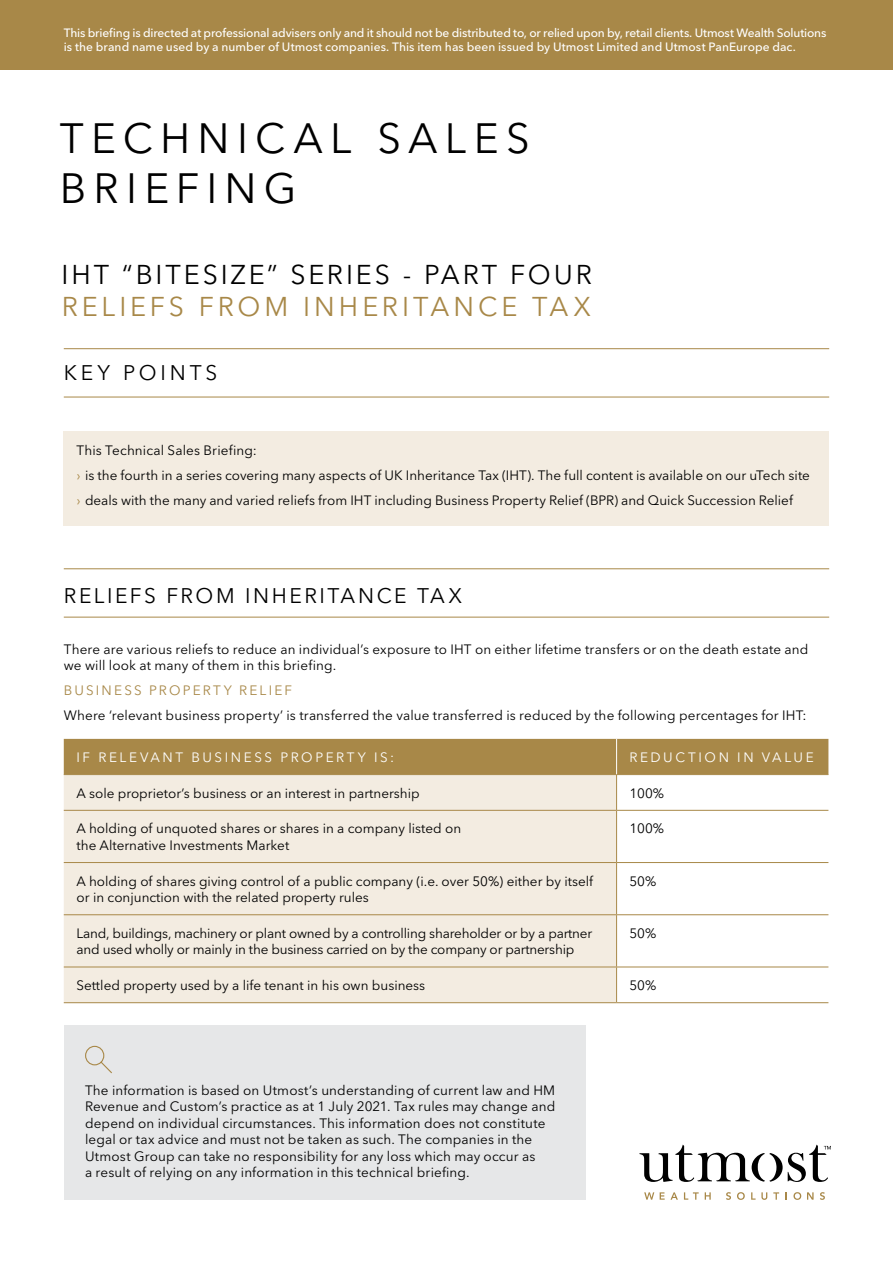
<style>
.page{position:relative;width:893px;height:1263px;background:#fff}
.page>*{position:absolute;margin:0;border:0;box-sizing:border-box;transform-origin:0 0}
.t1{font:42px "Avenir Next LT Pro";letter-spacing:.175em;color:#000}
.t2{font:27px "Avenir Next LT Pro";letter-spacing:.105em;color:#000}
.t3{font:27px "Avenir Next LT Pro";letter-spacing:.145em;color:#a88848}
.t4{font:21px "Avenir Next LT Pro";letter-spacing:.125em;color:#000}
.t5{font:21px "Avenir Next LT Pro";letter-spacing:.18em;color:#000}
.t6{font:13.5px/16.5px "Avenir Next LT Pro";letter-spacing:.005em;color:#000}
.t7{font:13.5px/16.5px "Avenir Next LT Pro";letter-spacing:-.015em;color:#000}
.t8{font:13.5px "Avenir Next LT Pro";letter-spacing:.19em;color:#fff}
.t9{font:13.5px "Avenir Next LT Pro";letter-spacing:.16em;color:#a88848}
.t10{font:500 12px/14.4px "Avenir Next LT Pro";letter-spacing:-.005em;color:#fff}
.s1{color:#a88848}
</style>
<div class="page">
<svg style="left:639px;top:1144px;width:192px;height:38px"></svg>
<svg style="left:644px;top:1192px;width:10px;height:8px"></svg>
<svg style="left:660px;top:1192px;width:18px;height:8px"></svg>
<svg style="left:684px;top:1192px;width:15px;height:8px"></svg>
<svg style="left:705px;top:1192px;width:6px;height:8px"></svg>
<svg style="left:726px;top:1192px;width:5px;height:8px"></svg>
<svg style="left:737px;top:1192px;width:8px;height:8px"></svg>
<svg style="left:751px;top:1192px;width:16px;height:8px"></svg>
<svg style="left:773px;top:1192px;width:6px;height:8px"></svg>
<svg style="left:793px;top:1192px;width:8px;height:8px"></svg>
<svg style="left:807px;top:1192px;width:7px;height:8px"></svg>
<svg style="left:820px;top:1192px;width:5px;height:8px"></svg>
<div style="left:0;top:0;width:893px;height:69px;background:#a88848"></div>
<div style="left:64px;top:432px;width:765px;height:94px;background:#f3ece1"></div>
<hr style="left:64px;top:348px;width:765px;height:1px;background:#a88848">
<hr style="left:64px;top:397px;width:765px;height:1px;background:#a88848">
<div style="left:64px;top:1025px;width:521px;height:174px;background:#e6e7e8"></div>
<svg style="left:85px;top:1045px;width:27px;height:29px"></svg>
<hr style="left:64px;top:568px;width:765px;height:1px;background:#a88848">
<hr style="left:64px;top:617px;width:765px;height:1px;background:#a88848">
<div style="left:64px;top:739px;width:764px;height:35px;background:#a88848"></div>
<div style="left:64px;top:775px;width:552px;height:227px;background:#f3ece1"></div>
<svg style="left:617px;top:775px;width:211px;height:227px"></svg>
<hr style="left:64px;top:810px;width:553px;height:1px;background:#a88848">
<hr style="left:64px;top:862px;width:553px;height:1px;background:#a88848">
<hr style="left:64px;top:914px;width:553px;height:1px;background:#a88848">
<hr style="left:64px;top:966px;width:553px;height:1px;background:#a88848">
<hr style="left:64px;top:1002px;width:553px;height:1px;background:#a88848">
<hr style="left:64px;top:774px;width:553px;height:1px;background:#a88848">
<hr style="left:616px;top:739px;width:1px;height:35px;background:#fff">
<hr style="left:617px;top:774px;width:211px;height:1px;background:#a88848">
<hr style="left:616px;top:775px;width:1px;height:35px;background:#a88848">
<hr style="left:617px;top:810px;width:211px;height:1px;background:#a88848">
<hr style="left:616px;top:811px;width:1px;height:51px;background:#a88848">
<hr style="left:617px;top:862px;width:211px;height:1px;background:#a88848">
<hr style="left:616px;top:863px;width:1px;height:51px;background:#a88848">
<hr style="left:617px;top:914px;width:211px;height:1px;background:#a88848">
<hr style="left:616px;top:915px;width:1px;height:51px;background:#a88848">
<hr style="left:617px;top:966px;width:211px;height:1px;background:#a88848">
<hr style="left:616px;top:967px;width:1px;height:35px;background:#a88848">
<hr style="left:617px;top:1002px;width:211px;height:1px;background:#a88848">
<p class="t10" style="left:64px;top:25px;width:764px">This briefing is directed at professional advisers only and it should not be distributed to, or relied upon by, retail clients. Utmost Wealth Solutions is the brand name used by a number of Utmost companies. This item has been issued by Utmost Limited and Utmost PanEurope dac.</p>
<h1 class="t1" style="left:60px;top:113px;width:96px">Technic</h1>
<h1 class="t1" style="left:293px;top:113px;width:238px">al Sal es</h1>
<h1 class="t1" style="left:60px;top:164px;width:142px">Bri efin</h1>
<h1 class="t1" style="left:264px;top:164px;width:34px">g</h1>
<h2 class="t2" style="left:62px;top:259px;width:529px">IHT “Bitesize” Seri es - Part FOUR</h2>
<h2 class="t3" style="left:62px;top:291px;width:531px">RELIEFS FROM INHERITANCE TAX</h2>
<h3 class="t5" style="left:64px;top:360px;width:153px">KE Y POINTS</h3>
<p class="t6" style="left:77px;top:438px;width:735px;line-height:25px">This Technical Sales Briefing:<br><span class="s1">›</span> is the fourth in a series covering many aspects of UK Inheritance Tax (IHT). The full content is available on our uTech site <span class="s1">›</span> deals with the many and varied reliefs from IHT including Business Property Relief (BPR) and Quick Succession Relief</p>
<h3 class="t4" style="left:64px;top:583px;width:400px">RELIEFS FROM INHERITANCE TAX</h3>
<p class="t6" style="left:64px;top:641px;width:746px">There are various reliefs to reduce an individual’s exposure to IHT on either lifetime transfers or on the death estate and we will look at many of them in this briefing.</p>
<p class="t9" style="left:64px;top:682px;width:230px">Bu sin ess PROPER TY RE LIEF</p>
<p class="t6" style="left:64px;top:707px;width:744px">Where ‘relevant business property’ is transferred the value transferred is reduced by the following percentages for IHT:</p>
<p class="t8" style="left:77px;top:749px;width:97px">If rel evant</p>
<p class="t8" style="left:191px;top:749px;width:166px">bu sin ess p rop erty</p>
<p class="t8" style="left:374px;top:749px;width:21px">is:</p>
<p class="t8" style="left:629px;top:749px;width:46px">R eduction</p>
<p class="t8" style="left:737px;top:749px;width:8px">in</p>
<p class="t8" style="left:762px;top:749px;width:53px">valu e</p>
<p class="t6" style="left:77px;top:785px;width:345px">A sole proprietor’s business or an interest in partnership</p>
<p class="t6" style="left:629px;top:785px;width:36px">100%</p>
<p class="t6" style="left:77px;top:820px;width:386px">A holding of unquoted shares or shares in a company listed on the Alternative Investments Market</p>
<p class="t6" style="left:629px;top:820px;width:36px">100%</p>
<p class="t6" style="left:77px;top:872px;width:518px">A holding of shares giving control of a public company (i.e. over 50%) either by itself or in conjunction with the related property rules</p>
<p class="t6" style="left:629px;top:872px;width:28px">50%</p>
<p class="t7" style="left:77px;top:925px;width:517px">Land, buildings, machinery or plant owned by a controlling shareholder or by a partner and used wholly or mainly in the business carried on by the company or partnership</p>
<p class="t6" style="left:629px;top:925px;width:28px">50%</p>
<p class="t6" style="left:77px;top:977px;width:350px">Settled property used by a life tenant in his own business</p>
<p class="t6" style="left:629px;top:977px;width:28px">50%</p>
<p class="t6" style="left:85px;top:1082px;width:472px">The information is based on Utmost’s understanding of current law and HM Revenue and Custom’s practice as at 1 July 2021. Tax rules may change and depend on individual circumstances. This information does not constitute legal or tax advice and must not be taken as such. The companies in the Utmost Group can take no responsibility for any loss which may occur as<br>a result of relying on any information in this technical briefing.</p>
</div>
